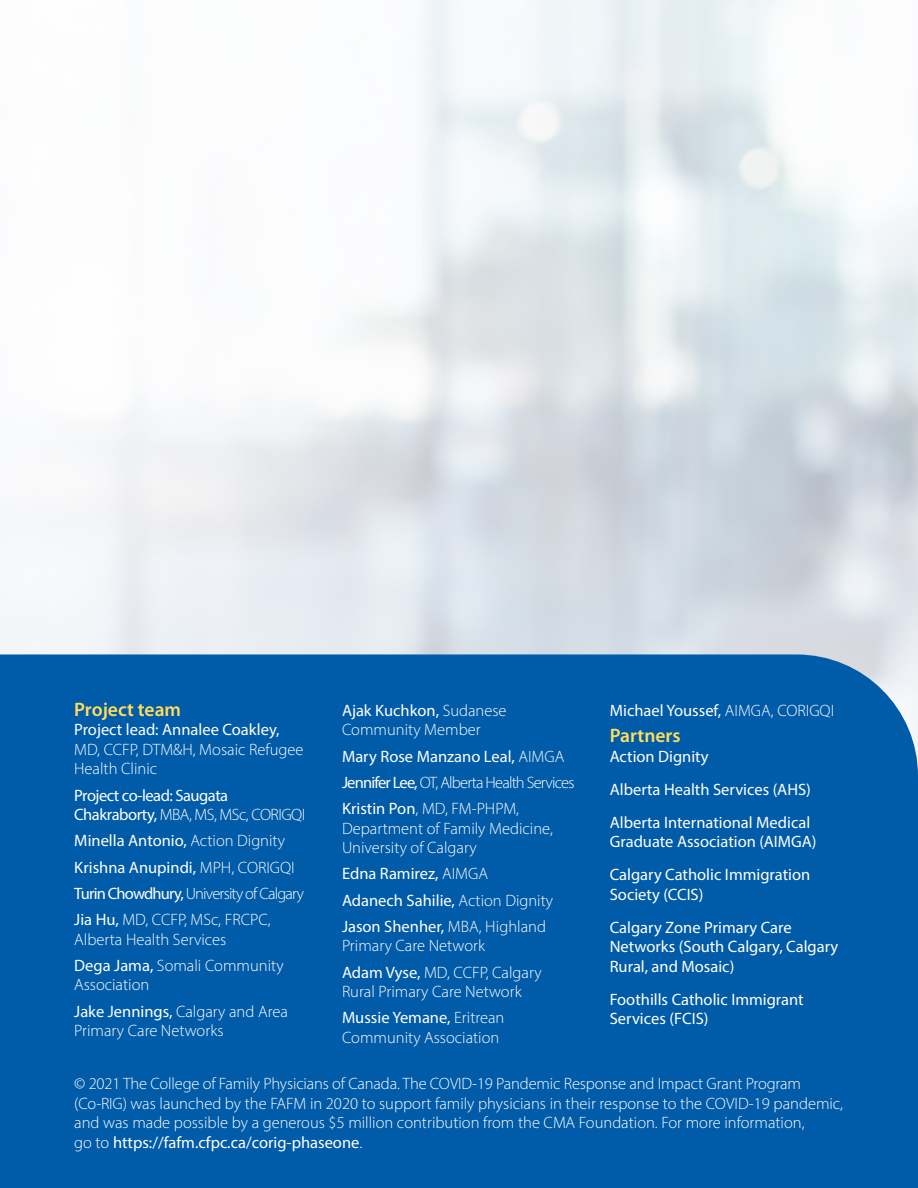
<style>
.page{position:relative;width:918px;height:1188px;background:#fff}
.page>*{position:absolute;margin:0;border:0;box-sizing:border-box;transform-origin:0 0}
.t1{font:600 19.5px "Myriad Pro";color:#ffde59}
.t2{font:300 16.5px/19.5px "Myriad Pro";color:#fff}
.t3{font:16.5px/19.5px "Myriad Pro";color:#fff}
.t4{font:300 16.5px "Myriad Pro";letter-spacing:-.05em;color:#fff}
.t5{font:16.5px/19.5px "Myriad Pro";letter-spacing:-.03em;color:#fff}
.s1{font-weight:400}
.s2{font-weight:300}
</style>
<div class="page">
<div style="left:0;top:654px;width:918px;height:534px;background:#005ba8"></div>
<p class="t1" style="left:74px;top:698px;width:108px">Project team</p>
<p class="t2" style="left:74px;top:720px;width:231px"><span class="s1">Project lead: Annalee Coakley,<br></span>MD, CCFP, DTM&amp;H, Mosaic Refugee<br>Health Clinic</p>
<p class="t5" style="left:74px;top:785px;width:233px">Project co-lead: Saugata<br>Chakraborty, <span class="s2">MBA, MS, MSc, CORIGQI</span></p>
<p class="t3" style="left:74px;top:831px;width:212px">Minella Antonio, <span class="s2">Action Dignity</span></p>
<p class="t3" style="left:74px;top:857px;width:222px">Krishna Anupindi, <span class="s2">MPH, CORIGQI</span></p>
<p class="t4" style="left:74px;top:883px;width:231px"><span class="s1">Turin Chowdhury,</span> University of Calgary</p>
<p class="t2" style="left:74px;top:910px;width:198px"><span class="s1">Jia Hu,</span> MD, CCFP, MSc, FRCPC,<br>Alberta Health Services</p>
<p class="t2" style="left:74px;top:955px;width:211px"><span class="s1">Dega Jama,</span> Somali Community<br>Association</p>
<p class="t2" style="left:74px;top:1001px;width:215px"><span class="s1">Jake Jennings,</span> Calgary and Area<br>Primary Care Networks</p>
<p class="t2" style="left:342px;top:700px;width:166px"><span class="s1">Ajak Kuchkon,</span> Sudanese<br>Community Member</p>
<p class="t3" style="left:342px;top:746px;width:224px">Mary Rose Manzano Leal, <span class="s2">AIMGA</span></p>
<p class="t4" style="left:342px;top:772px;width:234px"><span class="s1">Jennifer Lee,</span> OT, Alberta Health Services</p>
<p class="t2" style="left:342px;top:799px;width:212px"><span class="s1">Kristin Pon</span>, MD, FM-PHPM,<br>Department of Family Medicine,<br>University of Calgary</p>
<p class="t3" style="left:342px;top:864px;width:148px">Edna Ramirez, <span class="s2">AIMGA</span></p>
<p class="t3" style="left:342px;top:890px;width:213px">Adanech Sahilie, <span class="s2">Action Dignity</span></p>
<p class="t2" style="left:342px;top:916px;width:206px"><span class="s1">Jason Shenher,</span> MBA, Highland<br>Primary Care Network</p>
<p class="t2" style="left:342px;top:962px;width:201px"><span class="s1">Adam Vyse,</span> MD, CCFP, Calgary<br>Rural Primary Care Network</p>
<p class="t2" style="left:342px;top:1008px;width:164px"><span class="s1">Mussie Yemane,</span> Eritrean<br>Community Association</p>
<p class="t3" style="left:610px;top:700px;width:226px">Michael Youssef, <span class="s2">AIMGA, CORIGQI</span></p>
<p class="t1" style="left:610px;top:725px;width:72px">Partners</p>
<p class="t3" style="left:610px;top:746px;width:100px">Action Dignity</p>
<p class="t3" style="left:610px;top:779px;width:203px">Alberta Health Services (AHS)</p>
<p class="t3" style="left:610px;top:812px;width:208px">Alberta International Medical<br>Graduate Association (AIMGA)</p>
<p class="t3" style="left:610px;top:865px;width:202px">Calgary Catholic Immigration<br>Society (CCIS)</p>
<p class="t3" style="left:610px;top:917px;width:230px">Calgary Zone Primary Care<br>Networks (South Calgary, Calgary<br>Rural, and Mosaic)</p>
<p class="t3" style="left:610px;top:989px;width:196px">Foothills Catholic Immigrant<br>Services (FCIS)</p>
<p class="t2" style="left:74px;top:1074px;width:770px">© 2021 The College of Family Physicians of Canada. The COVID-19 Pandemic Response and Impact Grant Program (Co-RIG) was launched by the FAFM in 2020 to support family physicians in their response to the COVID-19 pandemic, and was made possible by a generous $5 million contribution from the CMA Foundation. For more information,<br>go to <span class="s1">https://fafm.cfpc.ca/corig-phaseone</span>.</p>
</div>
